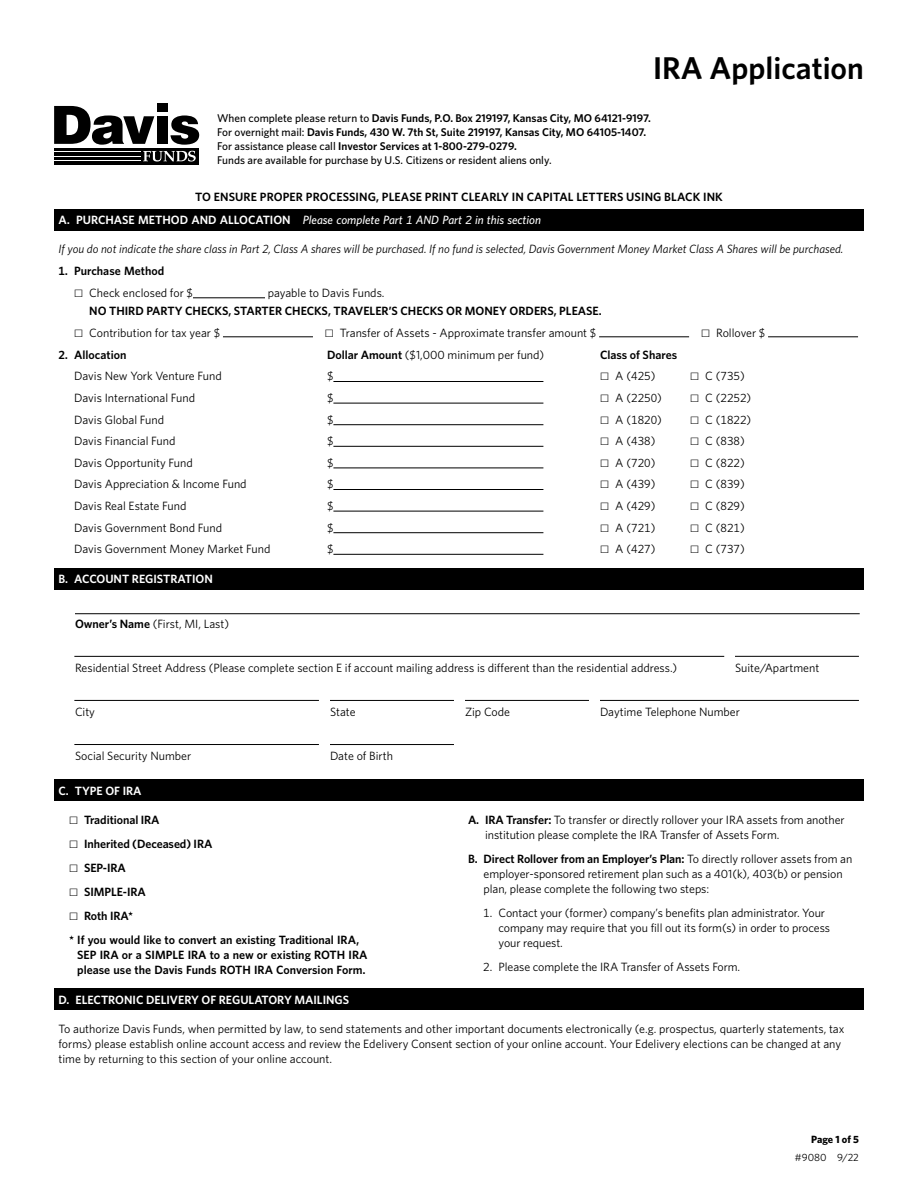
<style>
.page{position:relative;width:918px;height:1188px;background:#fff}
.page>*{position:absolute;margin:0;border:0;box-sizing:border-box;transform-origin:0 0}
.t1{font:600 31.5px "Whitney";color:#000}
.t2{font:12px/15px "Whitney";color:#000}
.t3{font:600 12px/15px "Whitney";color:#000}
.t4{font:italic 12px "Whitney";color:#000}
.t5{font:600 12px "Whitney";color:#fff}
.t6{font:italic 500 12px "Whitney";color:#fff}
.t7{font:600 11.25px "Whitney";color:#000}
.t8{font:500 11.25px "Whitney";color:#000}
.t9{font:10.5px "Whitney";color:#000}
.t10{font:700 10.5px "Whitney";letter-spacing:-.005em;color:#000}
.s1{font-weight:500}
.s2{font-weight:600;font-style:normal}
.s3{font-family:"Mercury Text G1"}
.s4{font-weight:600}
</style>
<div class="page">
<svg style="left:54px;top:106px;width:100px;height:39px"></svg>
<div style="left:157px;top:116px;width:11px;height:28px;background:#000"></div>
<svg style="left:171px;top:115px;width:28px;height:30px"></svg>
<div style="left:157px;top:103px;width:11px;height:9px;background:#000"></div>
<div style="left:54px;top:148px;width:145px;height:16px;background:#000"></div>
<svg style="left:143px;top:151px;width:53px;height:11px"></svg>
<hr style="left:54px;top:151px;width:86px;height:1px;background:#fff">
<hr style="left:54px;top:156px;width:86px;height:1px;background:#fff">
<hr style="left:54px;top:160px;width:86px;height:1px;background:#fff">
<div style="left:54px;top:209px;width:810px;height:21px;background:#000"></div>
<hr style="left:193px;top:297px;width:72px;height:1px;background:#000">
<hr style="left:223px;top:336px;width:90px;height:1px;background:#000">
<hr style="left:599px;top:336px;width:90px;height:1px;background:#000">
<hr style="left:768px;top:336px;width:90px;height:1px;background:#000">
<hr style="left:333px;top:381px;width:210px;height:1px;background:#000">
<hr style="left:333px;top:403px;width:210px;height:1px;background:#000">
<hr style="left:333px;top:424px;width:210px;height:1px;background:#000">
<hr style="left:333px;top:446px;width:210px;height:1px;background:#000">
<hr style="left:333px;top:468px;width:210px;height:1px;background:#000">
<hr style="left:333px;top:489px;width:210px;height:1px;background:#000">
<hr style="left:333px;top:511px;width:210px;height:1px;background:#000">
<hr style="left:333px;top:532px;width:210px;height:1px;background:#000">
<hr style="left:333px;top:554px;width:210px;height:1px;background:#000">
<div style="left:54px;top:568px;width:810px;height:22px;background:#000"></div>
<hr style="left:75px;top:613px;width:785px;height:1px;background:#000">
<hr style="left:74px;top:656px;width:650px;height:1px;background:#000">
<hr style="left:735px;top:656px;width:124px;height:1px;background:#000">
<hr style="left:74px;top:700px;width:245px;height:1px;background:#000">
<hr style="left:330px;top:700px;width:124px;height:1px;background:#000">
<hr style="left:465px;top:700px;width:124px;height:1px;background:#000">
<hr style="left:600px;top:700px;width:259px;height:1px;background:#000">
<hr style="left:74px;top:744px;width:245px;height:1px;background:#000">
<hr style="left:330px;top:744px;width:124px;height:1px;background:#000">
<div style="left:54px;top:779px;width:810px;height:22px;background:#000"></div>
<div style="left:54px;top:988px;width:810px;height:22px;background:#000"></div>
<p class="t1" style="left:653px;top:47px;width:212px">IRA Application</p>
<p class="t7" style="left:217px;top:110px;width:435px"><span class="s1">When complete please return to</span> Davis Funds, P.O. Box 219197, Kansas City, MO 64121-9197.</p>
<p class="t7" style="left:217px;top:124px;width:431px"><span class="s1">For overnight mail:</span> Davis Funds, 430 W. 7th St, Suite 219197, Kansas City, MO 64105-1407.</p>
<p class="t7" style="left:217px;top:139px;width:301px"><span class="s1">For assistance please call</span> Investor Services at 1-800-279-0279.</p>
<p class="t8" style="left:217px;top:153px;width:336px">Funds are available for purchase by U.S. Citizens or resident aliens only.</p>
<p class="t3" style="left:195px;top:189px;width:529px">TO ENSURE PROPER PROCESSING, PLEASE PRINT CLEARLY IN CAPITAL LETTERS USING BLACK INK</p>
<p class="t6" style="left:58px;top:212px;width:484px"><span class="s2">A. PURCHASE METHOD AND ALLOCATION</span> Please complete Part 1 AND Part 2 in this section</p>
<p class="t4" style="left:58px;top:241px;width:787px">If you do not indicate the share class in Part 2, Class A shares will be purchased. If no fund is selected, Davis Government Money Market Class A Shares will be purchased.</p>
<p class="t3" style="left:58px;top:263px;width:107px">1. Purchase Method</p>
<p class="t2" style="left:74px;top:285px;width:120px"><span class="s3">•</span> Check enclosed for $</p>
<p class="t2" style="left:268px;top:285px;width:118px">payable to Davis Funds.</p>
<p class="t3" style="left:89px;top:303px;width:514px">NO THIRD PARTY CHECKS, STARTER CHECKS, TRAVELER’S CHECKS OR MONEY ORDERS, PLEASE.</p>
<p class="t2" style="left:74px;top:325px;width:148px"><span class="s3">•</span> Contribution for tax year $</p>
<p class="t2" style="left:325px;top:325px;width:273px"><span class="s3">•</span> Transfer of Assets - Approximate transfer amount $</p>
<p class="t2" style="left:701px;top:325px;width:66px"><span class="s3">•</span> Rollover $</p>
<p class="t3" style="left:58px;top:347px;width:69px">2. Allocation</p>
<p class="t2" style="left:327px;top:347px;width:219px"><span class="s4">Dollar Amount</span> ($1,000 minimum per fund)</p>
<p class="t3" style="left:600px;top:347px;width:79px">Class of Shares</p>
<p class="t2" style="left:74px;top:368px;width:149px">Davis New York Venture Fund</p>
<p class="t2" style="left:327px;top:368px;width:8px">$</p>
<p class="t2" style="left:600px;top:368px;width:57px"><span class="s3">•</span> A (425)</p>
<p class="t2" style="left:690px;top:368px;width:56px"><span class="s3">•</span> C (735)</p>
<p class="t2" style="left:74px;top:390px;width:122px">Davis International Fund</p>
<p class="t2" style="left:327px;top:390px;width:8px">$</p>
<p class="t2" style="left:600px;top:390px;width:63px"><span class="s3">•</span> A (2250)</p>
<p class="t2" style="left:690px;top:390px;width:63px"><span class="s3">•</span> C (2252)</p>
<p class="t2" style="left:74px;top:412px;width:91px">Davis Global Fund</p>
<p class="t2" style="left:327px;top:412px;width:8px">$</p>
<p class="t2" style="left:600px;top:412px;width:63px"><span class="s3">•</span> A (1820)</p>
<p class="t2" style="left:690px;top:412px;width:63px"><span class="s3">•</span> C (1822)</p>
<p class="t2" style="left:74px;top:433px;width:103px">Davis Financial Fund</p>
<p class="t2" style="left:327px;top:433px;width:8px">$</p>
<p class="t2" style="left:600px;top:433px;width:57px"><span class="s3">•</span> A (438)</p>
<p class="t2" style="left:690px;top:433px;width:56px"><span class="s3">•</span> C (838)</p>
<p class="t2" style="left:74px;top:455px;width:120px">Davis Opportunity Fund</p>
<p class="t2" style="left:327px;top:455px;width:8px">$</p>
<p class="t2" style="left:600px;top:455px;width:57px"><span class="s3">•</span> A (720)</p>
<p class="t2" style="left:690px;top:455px;width:56px"><span class="s3">•</span> C (822)</p>
<p class="t2" style="left:74px;top:476px;width:174px">Davis Appreciation &amp; Income Fund</p>
<p class="t2" style="left:327px;top:476px;width:8px">$</p>
<p class="t2" style="left:600px;top:476px;width:57px"><span class="s3">•</span> A (439)</p>
<p class="t2" style="left:690px;top:476px;width:56px"><span class="s3">•</span> C (839)</p>
<p class="t2" style="left:74px;top:498px;width:114px">Davis Real Estate Fund</p>
<p class="t2" style="left:327px;top:498px;width:8px">$</p>
<p class="t2" style="left:600px;top:498px;width:57px"><span class="s3">•</span> A (429)</p>
<p class="t2" style="left:690px;top:498px;width:56px"><span class="s3">•</span> C (829)</p>
<p class="t2" style="left:74px;top:520px;width:149px">Davis Government Bond Fund</p>
<p class="t2" style="left:327px;top:520px;width:8px">$</p>
<p class="t2" style="left:600px;top:520px;width:57px"><span class="s3">•</span> A (721)</p>
<p class="t2" style="left:690px;top:520px;width:56px"><span class="s3">•</span> C (821)</p>
<p class="t2" style="left:74px;top:541px;width:198px">Davis Government Money Market Fund</p>
<p class="t2" style="left:327px;top:541px;width:8px">$</p>
<p class="t2" style="left:600px;top:541px;width:57px"><span class="s3">•</span> A (427)</p>
<p class="t2" style="left:690px;top:541px;width:56px"><span class="s3">•</span> C (737)</p>
<p class="t5" style="left:58px;top:571px;width:156px">B. ACCOUNT REGISTRATION</p>
<p class="t2" style="left:75px;top:616px;width:156px"><span class="s4">Owner’s Name</span> (First, MI, Last)</p>
<p class="t2" style="left:75px;top:660px;width:604px">Residential Street Address (Please complete section E if account mailing address is different than the residential address.)</p>
<p class="t2" style="left:735px;top:660px;width:86px">Suite/Apartment</p>
<p class="t2" style="left:75px;top:704px;width:22px">City</p>
<p class="t2" style="left:330px;top:704px;width:27px">State</p>
<p class="t2" style="left:465px;top:704px;width:47px">Zip Code</p>
<p class="t2" style="left:600px;top:704px;width:142px">Daytime Telephone Number</p>
<p class="t2" style="left:75px;top:748px;width:118px">Social Security Number</p>
<p class="t2" style="left:330px;top:748px;width:65px">Date of Birth</p>
<p class="t5" style="left:58px;top:783px;width:85px">C. TYPE OF IRA</p>
<p class="t3" style="left:69px;top:813px;width:92px"><span class="s3">•</span> Traditional IRA</p>
<p class="t3" style="left:69px;top:837px;width:145px"><span class="s3">•</span> Inherited (Deceased) IRA</p>
<p class="t3" style="left:69px;top:861px;width:58px"><span class="s3">•</span> SEP-IRA</p>
<p class="t3" style="left:69px;top:885px;width:78px"><span class="s3">•</span> SIMPLE-IRA</p>
<p class="t3" style="left:69px;top:909px;width:66px"><span class="s3">•</span> Roth IRA*</p>
<p class="t3" style="left:77px;top:933px;width:292px;text-indent:-8px">* If you would like to convert an existing Traditional IRA,<br>SEP IRA or a SIMPLE IRA to a new or existing ROTH IRA please use the Davis Funds ROTH IRA Conversion Form.</p>
<p class="t2" style="left:485px;top:813px;width:361px;text-indent:-17px"><span class="s4">A. IRA Transfer:</span> To transfer or directly rollover your IRA assets from another institution please complete the IRA Transfer of Assets Form.</p>
<p class="t2" style="left:484px;top:852px;width:370px;text-indent:-16px"><span class="s4">B. Direct Rollover from an Employer’s Plan:</span> To directly rollover assets from an employer-sponsored retirement plan such as a 401(k), 403(b) or pension plan, please complete the following two steps:</p>
<p class="t2" style="left:499px;top:906px;width:333px;text-indent:-16px">1. Contact your (former) company’s benefits plan administrator. Your company may require that you fill out its form(s) in order to process your request.</p>
<p class="t2" style="left:483px;top:960px;width:259px">2. Please complete the IRA Transfer of Assets Form.</p>
<p class="t5" style="left:58px;top:992px;width:292px">D. ELECTRONIC DELIVERY OF REGULATORY MAILINGS</p>
<p class="t2" style="left:58px;top:1021px;width:788px">To authorize Davis Funds, when permitted by law, to send statements and other important documents electronically (e.g. prospectus, quarterly statements, tax forms) please establish online account access and review the Edelivery Consent section of your online account. Your Edelivery elections can be changed at any time by returning to this section of your online account.</p>
<p class="t10" style="left:811px;top:1132px;width:49px">Page 1 of 5</p>
<p class="t9" style="left:795px;top:1150px;width:66px">#9080 9/22</p>
</div>
